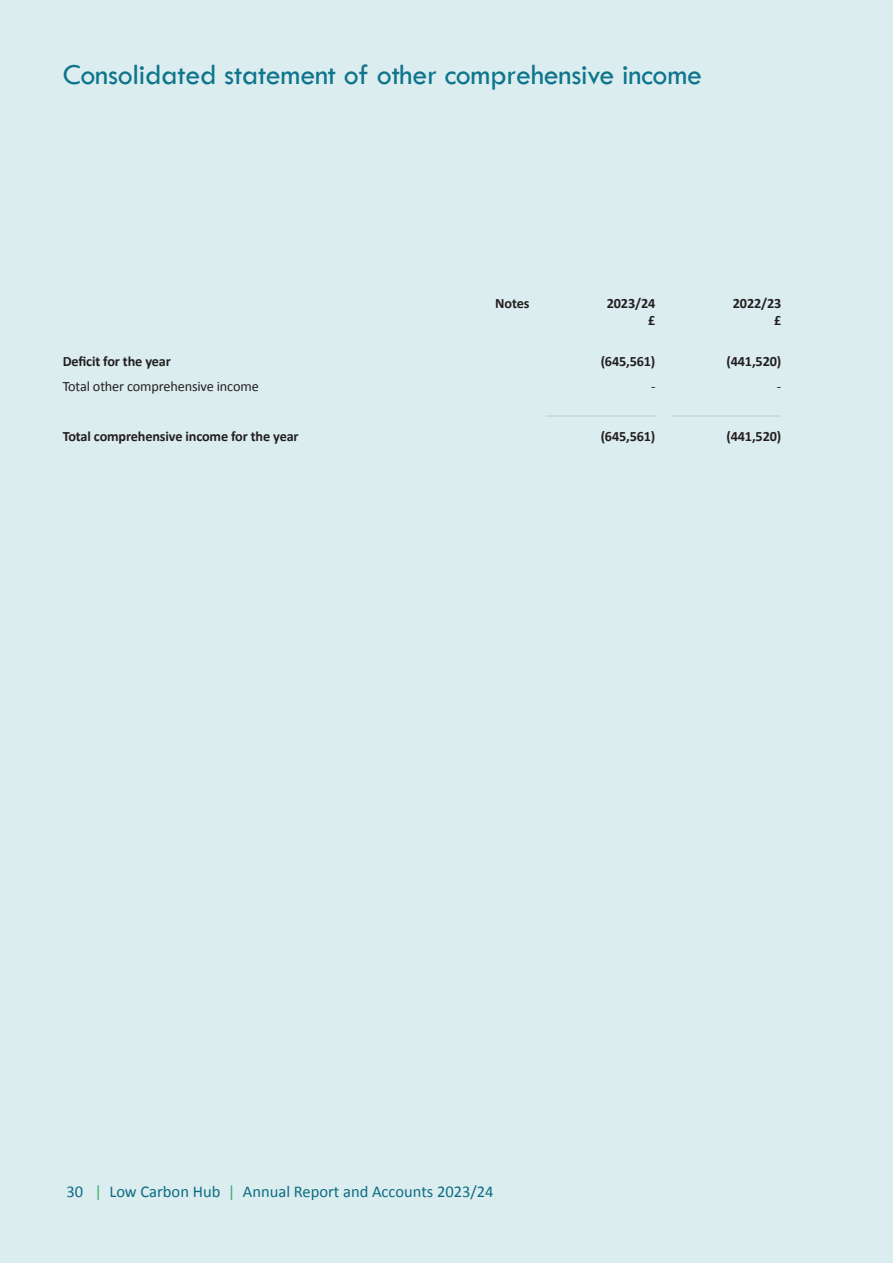
<style>
.page{position:relative;width:893px;height:1263px;background:#dcedef}
.page>*{position:absolute;margin:0;border:0;box-sizing:border-box;transform-origin:0 0}
.t1{font:30px "Tw Cen";letter-spacing:-.01em;color:#0e758c}
.t2{font:16.5px "Calibri";color:#0e758c}
.t3{font:700 14.25px "Calibri";letter-spacing:-.01em;color:#231f20}
.t4{font:14.25px "Calibri";letter-spacing:-.01em;color:#231f20}
.s1{color:#41ba80}
</style>
<div class="page">
<hr style="left:546px;top:416px;width:109px;height:1px;background:#c5cacc">
<hr style="left:672px;top:416px;width:109px;height:1px;background:#c5cacc">
<h1 class="t1" style="left:63px;top:57px;width:641px">Consolidated statement of other comprehensive income</h1>
<p class="t3" style="left:495px;top:294px;width:36px">Notes</p>
<p class="t3" style="left:607px;top:294px;width:50px">2023/24</p>
<p class="t3" style="left:733px;top:294px;width:50px">2022/23</p>
<p class="t3" style="left:648px;top:311px;width:9px">£</p>
<p class="t3" style="left:774px;top:311px;width:9px">£</p>
<p class="t3" style="left:63px;top:353px;width:110px">Deficit for the year</p>
<p class="t3" style="left:601px;top:353px;width:56px">(645,561)</p>
<p class="t3" style="left:726px;top:353px;width:56px">(441,520)</p>
<p class="t4" style="left:63px;top:378px;width:198px">Total other comprehensive income</p>
<p class="t4" style="left:651px;top:378px;width:6px">-</p>
<p class="t4" style="left:777px;top:378px;width:6px">-</p>
<p class="t3" style="left:63px;top:428px;width:237px">Total comprehensive income for the year</p>
<p class="t3" style="left:601px;top:428px;width:56px">(645,561)</p>
<p class="t3" style="left:726px;top:428px;width:56px">(441,520)</p>
<p class="t2" style="left:66px;top:1181px;width:429px">30 <span class="s1">|</span> Low Carbon Hub <span class="s1">|</span> Annual Report and Accounts 2023/24</p>
</div>
